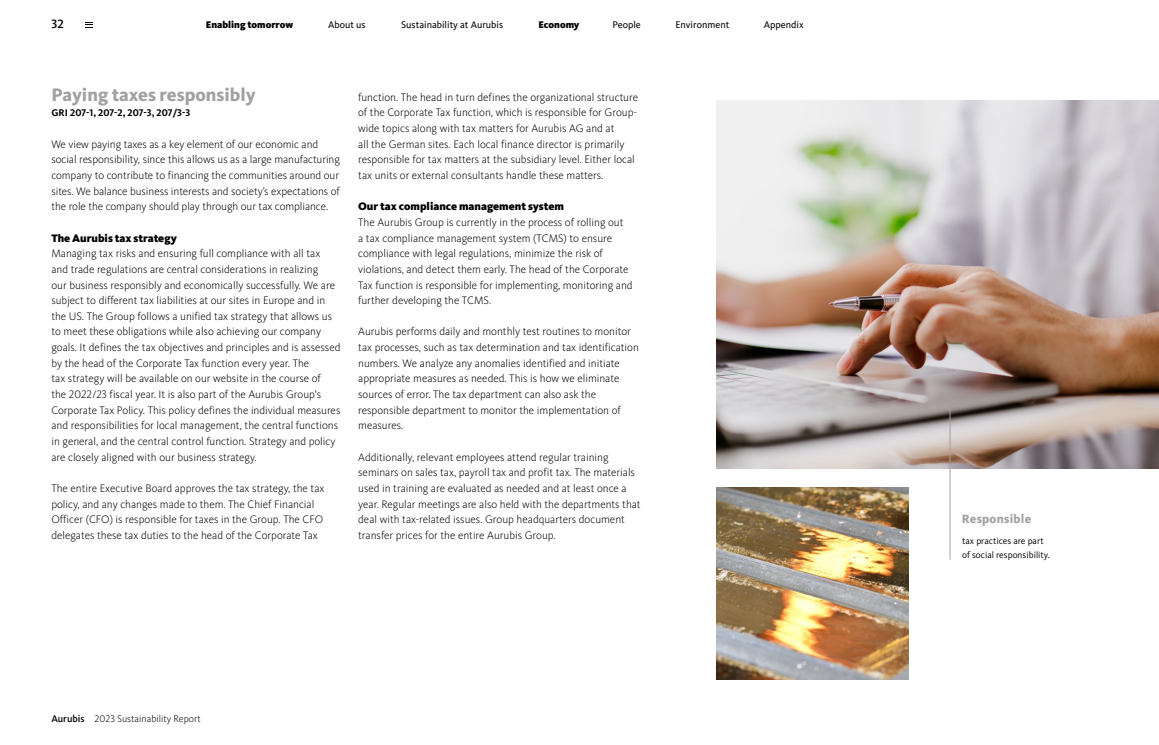
<style>
.page{position:relative;width:1159px;height:745px;background:#fff}
.page>*{position:absolute;margin:0;border:0;box-sizing:border-box;transform-origin:0 0}
.H2_2_2022{font:800 18.75px "Kievit Pro";color:#a3a0a0}
.BU-Headline_Trennsei{font:800 12.5px "Kievit Pro";letter-spacing:.02em;color:#a3a0a0}
.t1{font:500 12.5px "Kievit Pro";color:#000}
.Copy_2022{font:300 11.25px/15.6px "Kievit Pro";color:#000}
.H3_2022{font:300 11.25px/15.6px "Kievit Pro";letter-spacing:-.005em;color:#000}
.H3_2022-2{font:900 11.25px "Kievit Pro";color:#000}
.t2{font:10px "Kievit Pro";color:#000}
.t3{font:300 10px "Kievit Pro";color:#000}
.SDG_2022{font:700 10px "Kievit Pro";color:#000}
.t4{font:900 10px "Kievit Pro";color:#000}
.BU_Trennseiten{font:9.38px/13.8px "Kievit Pro";color:#000}
.s1{font-weight:500}
</style>
<div class="page">
<img style="left:716px;top:101px;width:443px;height:367px">
<img style="left:716px;top:487px;width:192px;height:192px">
<hr style="left:950px;top:403px;width:1px;height:156px;background:#a3a0a0">
<svg style="left:86px;top:22px;width:7px;height:6px"></svg>
<p class="t1" style="left:51px;top:16px;width:14px">32</p>
<p class="t4" style="left:206px;top:18px;width:89px">Enabling tomorrow</p>
<p class="t2" style="left:328px;top:18px;width:39px">About us</p>
<p class="t2" style="left:401px;top:18px;width:103px">Sustainability at Aurubis</p>
<p class="t4" style="left:538px;top:18px;width:42px">Economy</p>
<p class="t2" style="left:612px;top:18px;width:30px">People</p>
<p class="t2" style="left:675px;top:18px;width:55px">Environment</p>
<p class="t2" style="left:764px;top:18px;width:41px">Appendix</p>
<p class="H2_2_2022" style="left:51px;top:83px;width:206px">Paying taxes responsibly</p>
<p class="SDG_2022" style="left:51px;top:107px;width:140px">GRI 207-1, 207-2, 207-3, 207/3-3</p>
<p class="H3_2022" style="left:51px;top:136px;width:290px">We view paying taxes as a key element of our economic and social responsibility, since this allows us as a large manufacturing company to contribute to financing the communities around our sites. We balance business interests and society’s expectations of the role the company should play through our tax compliance.</p>
<p class="H3_2022-2" style="left:51px;top:231px;width:127px">The Aurubis tax strategy</p>
<p class="Copy_2022" style="left:51px;top:245px;width:290px">Managing tax risks and ensuring full compliance with all tax<br>and trade regulations are central considerations in realizing<br>our business responsibly and economically successfully. We are subject to different tax liabilities at our sites in Europe and in the US. The Group follows a unified tax strategy that allows us to meet these obligations while also achieving our company goals. It defines the tax objectives and principles and is assessed by the head of the Corporate Tax function every year. The<br>tax strategy will be available on our website in the course of<br>the 2022/23 fiscal year. It is also part of the Aurubis Group's Corporate Tax Policy. This policy defines the individual measures and responsibilities for local management, the central functions in general, and the central control function. Strategy and policy are closely aligned with our business strategy.</p>
<p class="Copy_2022" style="left:51px;top:480px;width:275px">The entire Executive Board approves the tax strategy, the tax policy, and any changes made to them. The Chief Financial Officer (CFO) is responsible for taxes in the Group. The CFO delegates these tax duties to the head of the Corporate Tax</p>
<p class="Copy_2022" style="left:358px;top:89px;width:281px">function. The head in turn defines the organizational structure of the Corporate Tax function, which is responsible for Group&shy;wide topics along with tax matters for Aurubis AG and at<br>all the German sites. Each local finance director is primarily responsible for tax matters at the subsidiary level. Either local tax units or external consultants handle these matters.</p>
<p class="H3_2022-2" style="left:358px;top:199px;width:207px">Our tax compliance management system</p>
<p class="Copy_2022" style="left:358px;top:214px;width:276px">The Aurubis Group is currently in the process of rolling out<br>a tax compliance management system (TCMS) to ensure compliance with legal regulations, minimize the risk of violations, and detect them early. The head of the Corporate Tax function is responsible for implementing, monitoring and further developing the TCMS.</p>
<p class="Copy_2022" style="left:358px;top:323px;width:282px">Aurubis performs daily and monthly test routines to monitor tax processes, such as tax determination and tax identification numbers. We analyze any anomalies identified and initiate appropriate measures as needed. This is how we eliminate sources of error. The tax department can also ask the responsible department to monitor the implementation of measures.</p>
<p class="Copy_2022" style="left:358px;top:448px;width:284px">Additionally, relevant employees attend regular training seminars on sales tax, payroll tax and profit tax. The materials used in training are evaluated as needed and at least once a year. Regular meetings are also held with the departments that deal with tax-related issues. Group headquarters document transfer prices for the entire Aurubis Group.</p>
<p class="t3" style="left:51px;top:712px;width:151px"><span class="s1">Aurubis</span> 2023 Sustainability Report</p>
<p class="BU-Headline_Trennsei" style="left:962px;top:511px;width:71px">Responsible</p>
<p class="BU_Trennseiten" style="left:962px;top:534px;width:89px">tax practices are part of social responsibility.</p>
</div>
